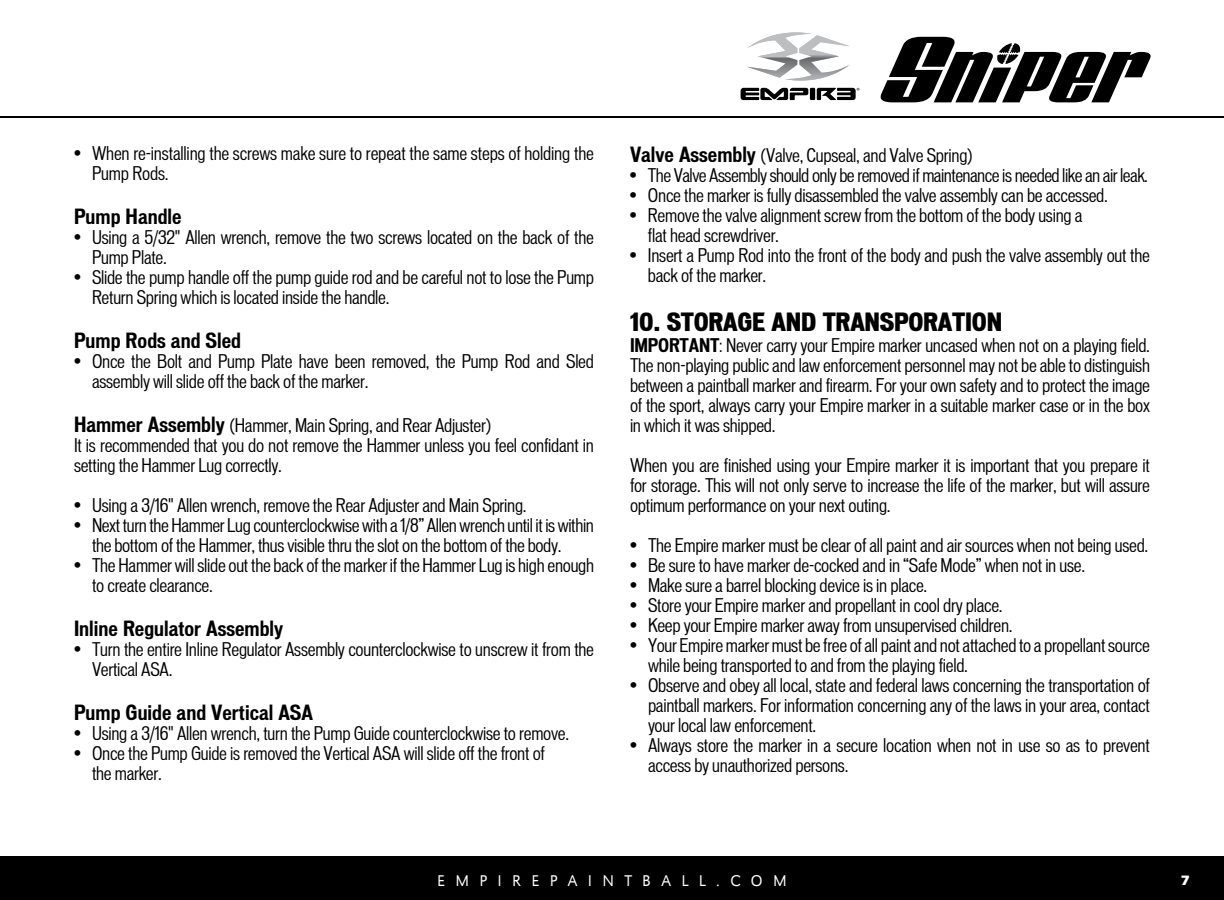
<style>
.page{position:relative;width:1224px;height:900px;background:#fff}
.page>*{position:absolute;margin:0;border:0;box-sizing:border-box;transform-origin:0 0}
.t1{font:900 condensed 24px "Vonnes";letter-spacing:-.01em;color:#000}
.t2{font:700 condensed 20px "Vonnes";color:#000}
.t3{font:condensed 18px/20px "Vonnes";letter-spacing:-.015em;color:#000}
.t4{font:16px "URW Grotesk SCT Ligh";letter-spacing:.65em;color:#fff}
.t5{font:700 14px "URW Grotesk T";color:#fff}
.s1{font-weight:700;font-size:20px}
.s2{font-weight:700}
</style>
<div class="page">
<div style="left:0;top:856px;width:1224px;height:44px;background:#000"></div>
<svg style="left:741px;top:32px;width:118px;height:68px"></svg>
<svg style="left:880px;top:37px;width:271px;height:65px"></svg>
<hr style="left:0;top:116px;width:1224px;height:2px;background:#000">
<p class="t3" style="left:92px;top:144px;width:503px;text-indent:-18px">• When re-installing the screws make sure to repeat the same steps of holding the<br>Pump Rods.</p>
<p class="t2" style="left:74px;top:205px;width:109px">Pump Handle</p>
<p class="t3" style="left:92px;top:228px;width:503px;text-indent:-18px">• Using a 5/32" Allen wrench, remove the two screws located on the back of the<br>Pump Plate.</p>
<p class="t3" style="left:92px;top:268px;width:504px;text-indent:-18px">• Slide the pump handle off the pump guide rod and be careful not to lose the Pump<br>Return Spring which is located inside the handle.</p>
<p class="t2" style="left:74px;top:329px;width:168px">Pump Rods and Sled</p>
<p class="t3" style="left:92px;top:352px;width:503px;text-indent:-18px">• Once the Bolt and Pump Plate have been removed, the Pump Rod and Sled assembly will slide off the back of the marker.</p>
<p class="t3" style="left:74px;top:416px;width:522px"><span class="s1">Hammer Assembly</span> (Hammer, Main Spring, and Rear Adjuster)<br>It is recommended that you do not remove the Hammer unless you feel confidant in setting the Hammer Lug correctly.</p>
<p class="t3" style="left:74px;top:496px;width:454px">• Using a 3/16" Allen wrench, remove the Rear Adjuster and Main Spring.</p>
<p class="t3" style="left:92px;top:516px;width:504px;text-indent:-18px">• Next turn the Hammer Lug counterclockwise with a 1/8” Allen wrench until it is within the bottom of the Hammer, thus visible thru the slot on the bottom of the body.</p>
<p class="t3" style="left:92px;top:556px;width:504px;text-indent:-18px">• The Hammer will slide out the back of the marker if the Hammer Lug is high enough to create clearance.</p>
<p class="t2" style="left:74px;top:617px;width:211px">Inline Regulator Assembly</p>
<p class="t3" style="left:92px;top:640px;width:504px;text-indent:-18px">• Turn the entire Inline Regulator Assembly counterclockwise to unscrew it from the<br>Vertical ASA.</p>
<p class="t2" style="left:74px;top:701px;width:240px">Pump Guide and Vertical ASA</p>
<p class="t3" style="left:74px;top:724px;width:497px">• Using a 3/16" Allen wrench, turn the Pump Guide counterclockwise to remove.</p>
<p class="t3" style="left:92px;top:744px;width:455px;text-indent:-18px">• Once the Pump Guide is removed the Vertical ASA will slide off the front of the marker.</p>
<p class="t3" style="left:630px;top:145px;width:344px"><span class="s1">Valve Assembly</span> (Valve, Cupseal, and Valve Spring)</p>
<p class="t3" style="left:630px;top:165px;width:520px">• The Valve Assembly should only be removed if maintenance is needed like an air leak.</p>
<p class="t3" style="left:630px;top:185px;width:479px">• Once the marker is fully disassembled the valve assembly can be accessed.</p>
<p class="t3" style="left:648px;top:205px;width:436px;text-indent:-18px">• Remove the valve alignment screw from the bottom of the body using a flat head screwdriver.</p>
<p class="t3" style="left:648px;top:245px;width:504px;text-indent:-18px">• Insert a Pump Rod into the front of the body and push the valve assembly out the back of the marker.</p>
<h1 class="t1" style="left:630px;top:307px;width:374px">10. STORAGE AND TRANSPORATION</h1>
<p class="t3" style="left:630px;top:336px;width:522px;text-align:justify"><span class="s2">IMPORTANT</span>: Never carry your Empire marker uncased when not on a playing field.<br>The non-playing public and law enforcement personnel may not be able to distinguish between a paintball marker and firearm. For your own safety and to protect the image of the sport, always carry your Empire marker in a suitable marker case or in the box in which it was shipped.</p>
<p class="t3" style="left:630px;top:456px;width:522px;text-align:justify">When you are finished using your Empire marker it is important that you prepare it for storage. This will not only serve to increase the life of the marker, but will assure optimum performance on your next outing.</p>
<p class="t3" style="left:630px;top:536px;width:520px">• The Empire marker must be clear of all paint and air sources when not being used.</p>
<p class="t3" style="left:630px;top:556px;width:457px">• Be sure to have marker de-cocked and in “Safe Mode” when not in use.</p>
<p class="t3" style="left:630px;top:576px;width:299px">• Make sure a barrel blocking device is in place.</p>
<p class="t3" style="left:630px;top:596px;width:374px">• Store your Empire marker and propellant in cool dry place.</p>
<p class="t3" style="left:630px;top:616px;width:384px">• Keep your Empire marker away from unsupervised children.</p>
<p class="t3" style="left:648px;top:636px;width:504px;text-indent:-18px">• Your Empire marker must be free of all paint and not attached to a propellant source while being transported to and from the playing field.</p>
<p class="t3" style="left:648px;top:676px;width:504px;text-align:justify;text-indent:-18px">• Observe and obey all local, state and federal laws concerning the transportation of paintball markers. For information concerning any of the laws in your area, contact your local law enforcement.</p>
<p class="t3" style="left:648px;top:736px;width:503px;text-indent:-18px">• Always store the marker in a secure location when not in use so as to prevent access by unauthorized persons.</p>
<p class="t4" style="left:437px;top:872px;width:351px">EMPIREPAINTBALL.COM</p>
<p class="t5" style="left:1181px;top:872px;width:10px">7</p>
</div>
